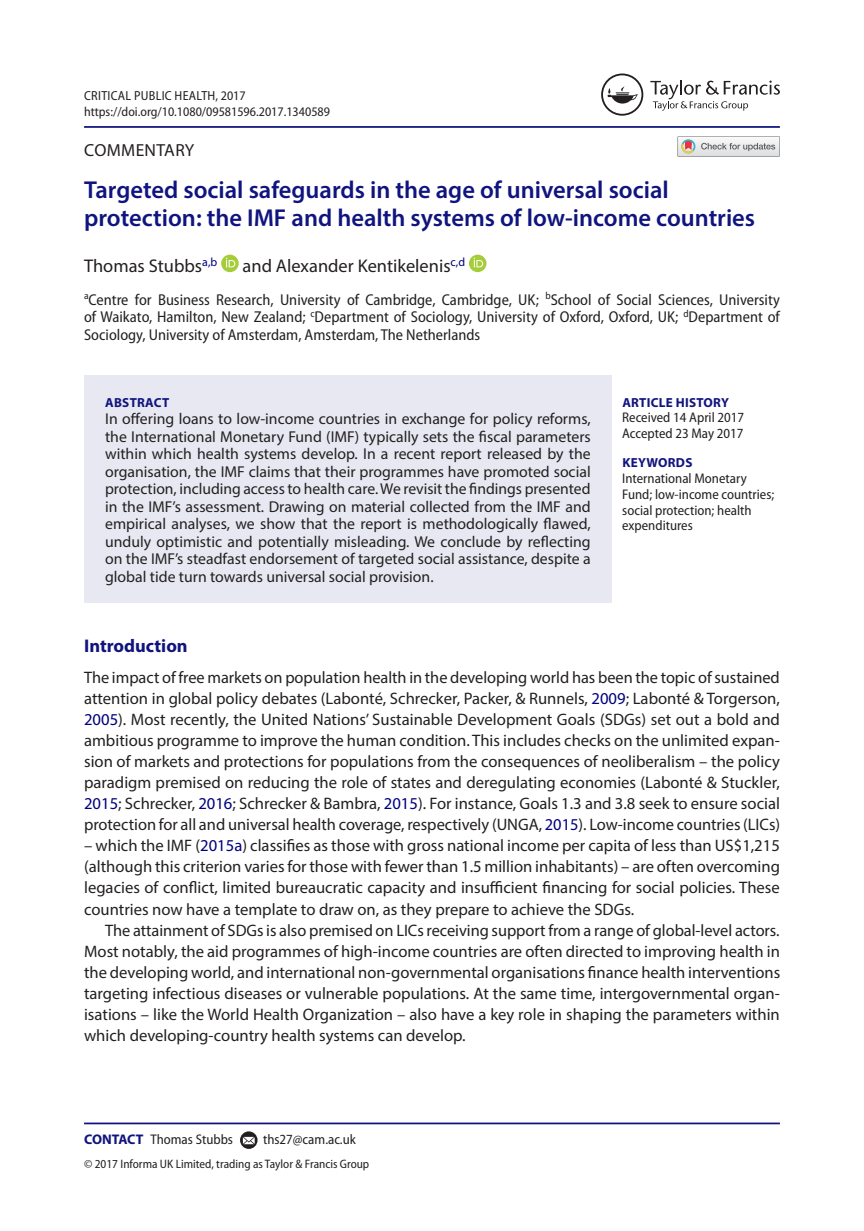
<style>
.page{position:relative;width:864px;height:1231px;background:#fff}
.page>*{position:absolute;margin:0;border:0;box-sizing:border-box;transform-origin:0 0}
.t1{font:600 24.5px/28px "Myriad Pro";color:#10147e}
.t2{font:18.38px "Myriad Pro";color:#231f20}
.t3{font:700 18.38px "Myriad Pro";color:#10147e}
.t4{font:17.5px "Myriad Pro";letter-spacing:.02em;color:#231f20}
.t5{font:16.62px/21px "Myriad Pro";color:#231f20;text-align:justify}
.t6{font:15.75px/17.5px "Myriad Pro";color:#231f20;text-align:justify}
.t7{font:semi-condensed 15.75px/17.5px "Myriad Pro";color:#231f20;text-align:justify}
.t8{font:semi-condensed 14px/15.8px "Myriad Pro";color:#231f20}
.t9{font:semi-condensed 13.12px/15.8px "Myriad Pro";color:#231f20}
.t10{font:700 13.12px "Myriad Pro";letter-spacing:.02em;color:#10147e}
.t11{font:semi-condensed 12.25px "Myriad Pro";color:#231f20}
.s1{color:#000080}
.s2{font-weight:700;font-stretch:normal;color:#10147e}
</style>
<div class="page">
<hr style="left:84px;top:126px;width:695px;height:2px;background:#10147e">
<div style="left:84px;top:375px;width:527px;height:228px;background:#e7e8f2"></div>
<svg style="left:221px;top:254px;width:17px;height:18px"></svg>
<svg style="left:226px;top:258px;width:9px;height:9px"></svg>
<svg style="left:469px;top:254px;width:17px;height:18px"></svg>
<svg style="left:473px;top:258px;width:10px;height:9px"></svg>
<hr style="left:84px;top:1122px;width:695px;height:2px;background:#10147e">
<svg style="left:240px;top:1131px;width:17px;height:17px"></svg>
<svg style="left:243px;top:1136px;width:11px;height:8px"></svg>
<svg style="left:650px;top:80px;width:129px;height:31px"></svg>
<svg style="left:601px;top:73px;width:42px;height:43px"></svg>
<svg style="left:677px;top:136px;width:102px;height:20px"></svg>
<p class="t9" style="left:84px;top:88px;width:247px">Critical Public Health, 2017 https://doi.org/10.1080/09581596.2017.1340589</p>
<p class="t4" style="left:84px;top:140px;width:112px">COMMENTARY</p>
<h1 class="t1" style="left:84px;top:175px;width:672px">Targeted social safeguards in the age of universal social protection: the IMF and health systems of low-income countries</h1>
<p class="t2" style="left:84px;top:254px;width:135px">Thomas Stubbs<sup>a,b</sup></p>
<p class="t2" style="left:242px;top:254px;width:224px">and Alexander Kentikelenis<sup>c,d</sup></p>
<p class="t7" style="left:84px;top:291px;width:697px"><sup>a</sup>Centre for Business Research, University of Cambridge, Cambridge, UK; <sup>b</sup>School of Social Sciences, University of Waikato, Hamilton, New Zealand; <sup>c</sup>Department of Sociology, University of Oxford, Oxford, UK; <sup>d</sup>Department of Sociology, University of Amsterdam, Amsterdam, The Netherlands</p>
<p class="t10" style="left:105px;top:393px;width:66px">ABSTRACT</p>
<p class="t6" style="left:105px;top:410px;width:487px">In offering loans to low-income countries in exchange for policy reforms, the International Monetary Fund (IMF) typically sets the fiscal parameters within which health systems develop. In a recent report released by the organisation, the IMF claims that their programmes have promoted social protection, including access to health care. We revisit the findings presented in the IMF’s assessment. Drawing on material collected from the IMF and empirical analyses, we show that the report is methodologically flawed, unduly optimistic and potentially misleading. We conclude by reflecting on the IMF’s steadfast endorsement of targeted social assistance, despite a global tide turn towards universal social provision.</p>
<p class="t10" style="left:622px;top:393px;width:108px">ARTICLE HISTORY</p>
<p class="t8" style="left:622px;top:410px;width:123px">Received 14 April 2017<br>Accepted 23 May 2017</p>
<p class="t10" style="left:622px;top:454px;width:72px">KEYWORDS</p>
<p class="t8" style="left:622px;top:470px;width:153px">International Monetary<br>Fund; low-income countries; social protection; health expenditures</p>
<p class="t3" style="left:84px;top:633px;width:105px">Introduction</p>
<p class="t5" style="left:84px;top:667px;width:697px">The impact of free markets on population health in the developing world has been the topic of sustained attention in global policy debates (Labonté, Schrecker, Packer, &amp; Runnels, <span class="s1">2009</span>; Labonté &amp; Torgerson, <span class="s1">2005</span>). Most recently, the United Nations’ Sustainable Development Goals (SDGs) set out a bold and ambitious programme to improve the human condition. This includes checks on the unlimited expan&shy;sion of markets and protections for populations from the consequences of neoliberalism – the policy paradigm premised on reducing the role of states and deregulating economies (Labonté &amp; Stuckler, <span class="s1">2015</span>; Schrecker, <span class="s1">2016</span>; Schrecker &amp; Bambra, <span class="s1">2015</span>). For instance, Goals 1.3 and 3.8 seek to ensure social protection for all and universal health coverage, respectively (UNGA, <span class="s1">2015</span>). Low-income countries (LICs)</p>
<p class="t5" style="left:84px;top:835px;width:697px">– which the IMF (<span class="s1">2015a</span>) classifies as those with gross national income per capita of less than US$1,215 (although this criterion varies for those with fewer than 1.5 million inhabitants) – are often overcoming legacies of conflict, limited bureaucratic capacity and insufficient financing for social policies. These countries now have a template to draw on, as they prepare to achieve the SDGs.</p>
<p class="t5" style="left:84px;top:919px;width:697px;text-indent:21px">The attainment of SDGs is also premised on LICs receiving support from a range of global-level actors.<br>Most notably, the aid programmes of high-income countries are often directed to improving health in the developing world, and international non-governmental organisations finance health interventions targeting infectious diseases or vulnerable populations. At the same time, intergovernmental organ&shy;isations – like the World Health Organization – also have a key role in shaping the parameters within which developing-country health systems can develop.</p>
<p class="t8" style="left:84px;top:1131px;width:150px"><span class="s2">CONTACT</span> Thomas Stubbs</p>
<p class="t8" style="left:263px;top:1131px;width:94px">ths27@cam.ac.uk</p>
<p class="t11" style="left:84px;top:1156px;width:286px">© 2017 Informa UK Limited, trading as Taylor &amp; Francis Group</p>
</div>
